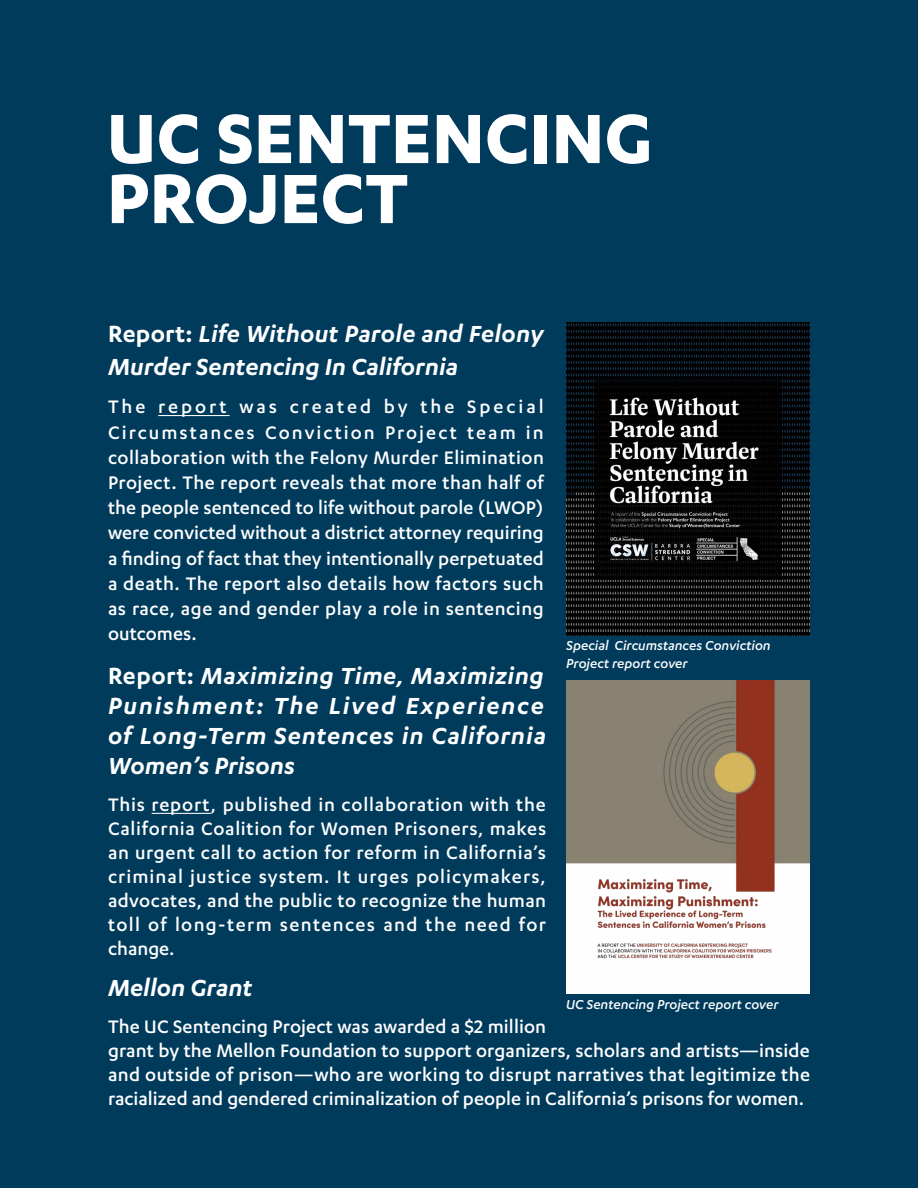
<style>
.page{position:relative;width:918px;height:1188px;background:#003b5c}
.page>*{position:absolute;margin:0;border:0;box-sizing:border-box;transform-origin:0 0}
.t1{font:700 81px/60px "Karbon";color:#fff}
.t2{font:italic 600 27px/30px "Karbon";letter-spacing:.01em;color:#fff}
.t3{font:500 21px/25.2px "Karbon";letter-spacing:.005em;color:#fff;text-align:justify}
.t4{font:italic 500 15px/18px "Karbon";color:#fff}
.s1{font-style:normal}
</style>
<div class="page">
<hr style="left:158px;top:415px;width:72px;height:1px;background:#fff">
<hr style="left:152px;top:813px;width:59px;height:1px;background:#fff">
<img style="left:566px;top:680px;width:244px;height:309px">
<img style="left:566px;top:322px;width:244px;height:313px">
<h1 class="t1" style="left:107px;top:105px;width:547px">UC SENTENCING<br>PROJECT</h1>
<p class="t2" style="left:108px;top:317px;width:437px;line-height:32.4px"><span class="s1">Report:</span> Life Without Parole and Felony<br>Murder Sentencing In California</p>
<p class="t3" style="left:108px;top:394px;width:438px">The report was created by the Special Circumstances Conviction Project team in collaboration with the Felony Murder Elimination Project. The report reveals that more than half of the people sentenced to life without parole (LWOP) were convicted without a district attorney requiring a finding of fact that they intentionally perpetuated a death. The report also details how factors such as race, age and gender play a role in sentencing outcomes.</p>
<p class="t2" style="left:108px;top:660px;width:440px;text-align:justify"><span class="s1">Report:</span> Maximizing Time, Maximizing Punishment: The Lived Experience of Long-Term Sentences in California Women’s Prisons</p>
<p class="t3" style="left:108px;top:792px;width:440px;line-height:24px">This report, published in collaboration with the California Coalition for Women Prisoners, makes an urgent call to action for reform in California’s criminal justice system. It urges policymakers, advocates, and the public to recognize the human toll of long-term sentences and the need for change.</p>
<p class="t2" style="left:108px;top:972px;width:146px">Mellon Grant</p>
<p class="t3" style="left:108px;top:1014px;width:704px;line-height:24px;text-align:left">The UC Sentencing Project was awarded a $2 million<br>grant by the Mellon Foundation to support organizers, scholars and artists—inside and outside of prison—who are working to disrupt narratives that legitimize the racialized and gendered criminalization of people in California’s prisons for women.</p>
<p class="t4" style="left:566px;top:636px;width:206px">Special Circumstances Conviction<br>Project report cover</p>
<p class="t4" style="left:566px;top:995px;width:214px">UC Sentencing Project report cover</p>
</div>
